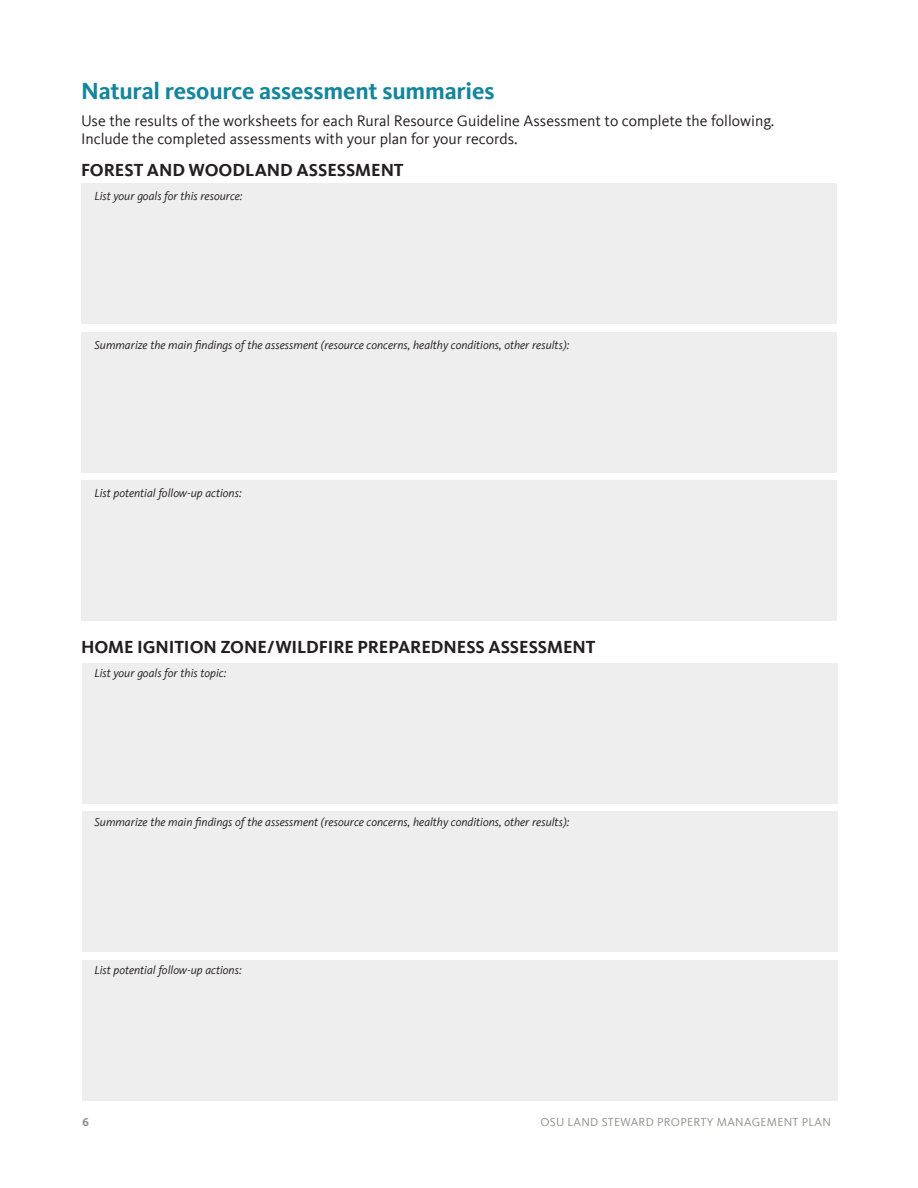
<style>
.page{position:relative;width:918px;height:1188px;background:#fff}
.page>*{position:absolute;margin:0;border:0;box-sizing:border-box;transform-origin:0 0}
.t1{font:700 24px "Kievit Offc";letter-spacing:-.005em;color:#13859c}
.t2{font:700 18px "Kievit Offc";letter-spacing:-.005em;color:#231f20}
.t3{font:15.75px/18px "Kievit Offc";color:#231f20}
.t4{font:italic 12px "Kievit Offc";color:#231f20}
.t5{font:12px "Kievit Offc";letter-spacing:.025em;color:#8f918a}
.t6{font:700 12px "Kievit Offc";color:#8f918a}
</style>
<div class="page">
<div style="left:81px;top:184px;width:756px;height:140px;background:#eeeeef"></div>
<div style="left:81px;top:332px;width:756px;height:140px;background:#eeeeef"></div>
<div style="left:81px;top:481px;width:756px;height:140px;background:#eeeeef"></div>
<div style="left:82px;top:663px;width:756px;height:141px;background:#eeeeef"></div>
<div style="left:82px;top:812px;width:756px;height:140px;background:#eeeeef"></div>
<div style="left:82px;top:960px;width:756px;height:141px;background:#eeeeef"></div>
<h1 class="t1" style="left:81px;top:77px;width:415px">Natural resource assessment summaries</h1>
<h3 class="t3" style="left:81px;top:112px;width:695px">Use the results of the worksheets for each Rural Resource Guideline Assessment to complete the following.<br>Include the completed assessments with your plan for your records.</h3>
<h2 class="t2" style="left:81px;top:159px;width:324px">FOREST AND WOODLAND ASSESSMENT</h2>
<p class="t4" style="left:94px;top:189px;width:150px">List your goals for this resource:</p>
<p class="t4" style="left:94px;top:338px;width:476px">Summarize the main findings of the assessment (resource concerns, healthy conditions, other results):</p>
<p class="t4" style="left:94px;top:486px;width:149px">List potential follow-up actions:</p>
<h2 class="t2" style="left:81px;top:636px;width:516px">HOME IGNITION ZONE/WILDFIRE PREPAREDNESS ASSESSMENT</h2>
<p class="t4" style="left:94px;top:666px;width:133px">List your goals for this topic:</p>
<p class="t4" style="left:94px;top:815px;width:476px">Summarize the main findings of the assessment (resource concerns, healthy conditions, other results):</p>
<p class="t4" style="left:94px;top:963px;width:149px">List potential follow-up actions:</p>
<p class="t6" style="left:82px;top:1115px;width:8px">6</p>
<p class="t5" style="left:541px;top:1115px;width:292px">OSU LAND STEWARD PROPERTY MANAGEMENT PLAN</p>
</div>
